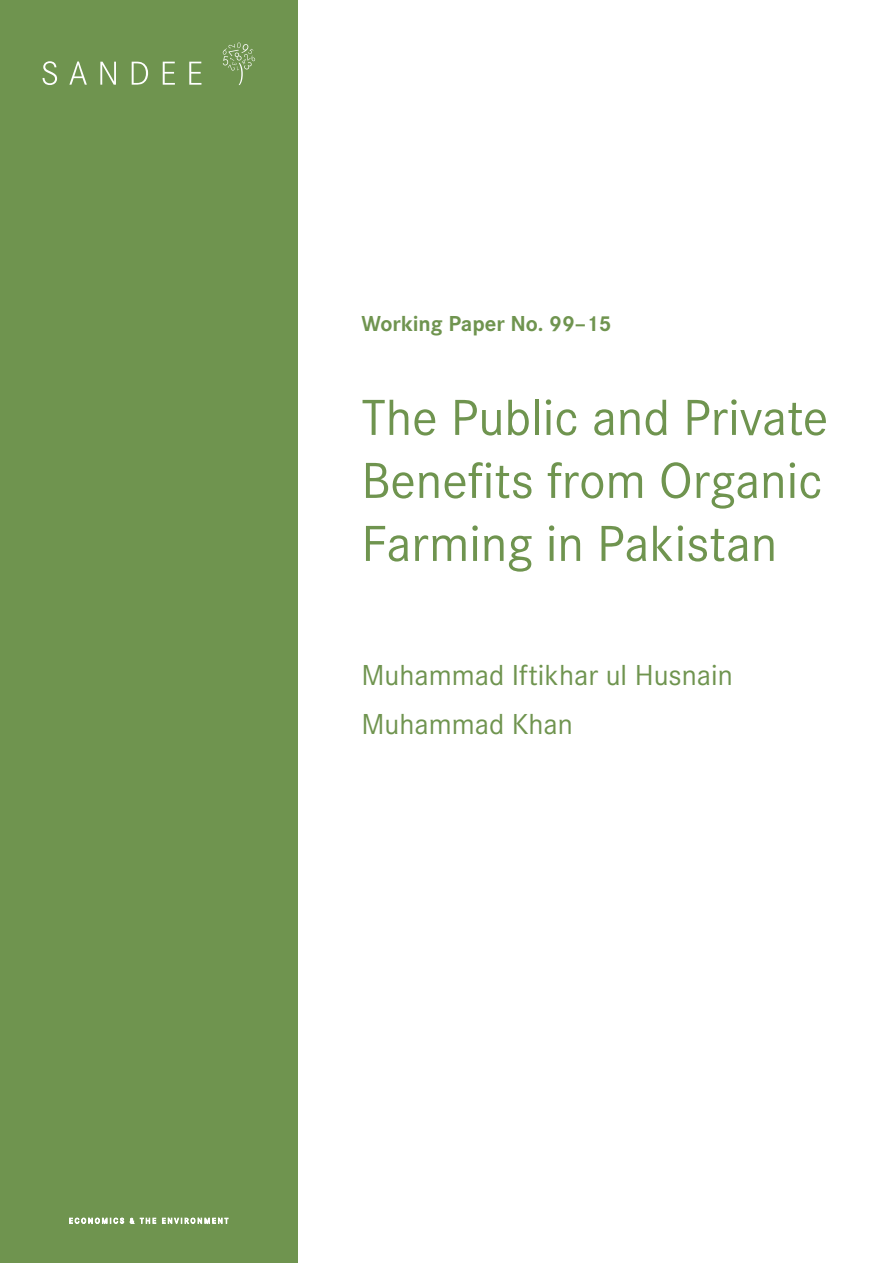
<style>
.page{position:relative;width:893px;height:1263px;background:#fff}
.page>*{position:absolute;margin:0;border:0;box-sizing:border-box;transform-origin:0 0}
.t1{font:52.5px/63px "Corporate S";color:#6f944f;text-align:justify}
.t2{font:30px/48.8px "Corporate S";color:#6f944f}
.t3{font:700 22.5px "Corporate S";color:#6f944f}
</style>
<div class="page">
<div style="left:0;top:0;width:298px;height:1263px;background:#6f944f"></div>
<svg style="left:69px;top:1218px;width:159px;height:5px"></svg>
<svg style="left:223px;top:42px;width:32px;height:43px"></svg>
<svg style="left:43px;top:61px;width:158px;height:24px"></svg>
<p class="t3" style="left:361px;top:308px;width:252px">Working Paper No. 99–15</p>
<p class="t1" style="left:361px;top:384px;width:468px">The Public and Private Benefits from Organic Farming in Pakistan</p>
<p class="t2" style="left:361px;top:650px;width:373px">Muhammad Iftikhar ul Husnain<br>Muhammad Khan</p>
</div>
